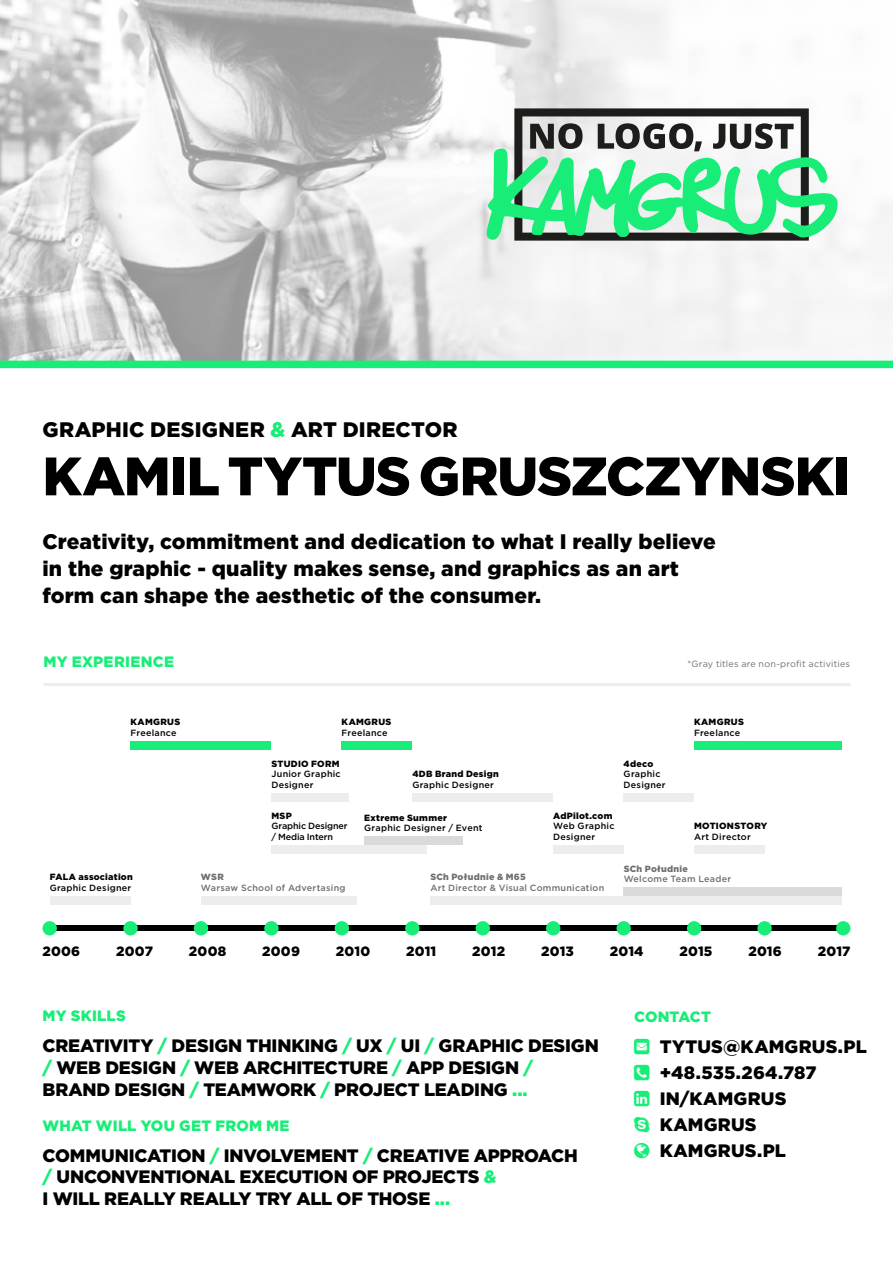
<style>
.page{position:relative;width:893px;height:1263px;background:#fff}
.page>*{position:absolute;margin:0;border:0;box-sizing:border-box;transform-origin:0 0}
.t1{font:900 54px "Gotham";letter-spacing:-.02em;color:#000}
.t2{font:900 21px/27px "Gotham";letter-spacing:.005em;color:#000}
.t3{font:900 18px/21.6px "Gotham";letter-spacing:-.01em;color:#000}
.t4{font:900 18px/25.8px "Gotham";letter-spacing:.01em;color:#000}
.t5{font:900 15px "Gotham";letter-spacing:.015em;color:#18ee77}
.t6{font:900 13.5px "Gotham";letter-spacing:.015em;color:#000}
.t7{font:500 9px/10.5px "Gotham";letter-spacing:.025em;color:#000}
.t8{font:900 9px "Gotham";letter-spacing:.03em;color:#000}
.t9{font:500 9px "Gotham";letter-spacing:.025em;color:#706f6f}
.t10{font:9px "Gotham";letter-spacing:.02em;color:#706f6f}
.t11{font:900 9px "Gotham";letter-spacing:.03em;color:#706f6f}
.t12{font:500 9px/10.5px "Gotham";letter-spacing:-.015em;color:#000}
.s1{color:#18ee77}
</style>
<div class="page">
<img style="left:0;top:0;width:893px;height:361px">
<svg style="left:486px;top:108px;width:352px;height:133px"></svg>
<div style="left:51px;top:926px;width:791px;height:5px;background:#000"></div>
<div style="left:43px;top:921px;width:14px;height:14px;background:#18ee77;border-radius:50%"></div>
<div style="left:335px;top:921px;width:14px;height:14px;background:#18ee77;border-radius:50%"></div>
<div style="left:194px;top:921px;width:14px;height:14px;background:#18ee77;border-radius:50%"></div>
<div style="left:476px;top:921px;width:14px;height:14px;background:#18ee77;border-radius:50%"></div>
<div style="left:123px;top:921px;width:15px;height:14px;background:#18ee77;border-radius:50%"></div>
<div style="left:405px;top:921px;width:14px;height:14px;background:#18ee77;border-radius:50%"></div>
<div style="left:264px;top:921px;width:15px;height:14px;background:#18ee77;border-radius:50%"></div>
<div style="left:546px;top:921px;width:14px;height:14px;background:#18ee77;border-radius:50%"></div>
<div style="left:616px;top:921px;width:15px;height:14px;background:#18ee77;border-radius:50%"></div>
<div style="left:836px;top:921px;width:14px;height:14px;background:#18ee77;border-radius:50%"></div>
<div style="left:757px;top:921px;width:15px;height:14px;background:#18ee77;border-radius:50%"></div>
<div style="left:687px;top:921px;width:14px;height:14px;background:#18ee77;border-radius:50%"></div>
<div style="left:50px;top:896px;width:81px;height:8px;background:#ededed"></div>
<div style="left:271px;top:793px;width:78px;height:8px;background:#ededed"></div>
<div style="left:131px;top:741px;width:140px;height:8px;background:#18ee77"></div>
<div style="left:201px;top:896px;width:155px;height:8px;background:#ededed"></div>
<div style="left:342px;top:741px;width:70px;height:8px;background:#18ee77"></div>
<div style="left:694px;top:741px;width:148px;height:8px;background:#18ee77"></div>
<div style="left:412px;top:793px;width:141px;height:8px;background:#ededed"></div>
<div style="left:430px;top:896px;width:412px;height:8px;background:#ededed"></div>
<div style="left:271px;top:845px;width:156px;height:8px;background:#ededed"></div>
<div style="left:364px;top:836px;width:98px;height:9px;background:#dadada"></div>
<div style="left:694px;top:845px;width:71px;height:8px;background:#ededed"></div>
<div style="left:624px;top:793px;width:70px;height:8px;background:#ededed"></div>
<div style="left:624px;top:887px;width:218px;height:9px;background:#dadada"></div>
<div style="left:553px;top:845px;width:71px;height:8px;background:#ededed"></div>
<hr style="left:44px;top:683px;width:806px;height:3px;background:#ededed">
<div style="left:0;top:361px;width:893px;height:7px;background:#18ee77"></div>
<p class="t2" style="left:43px;top:416px;width:416px">GRAPHIC DESIGNER <span class="s1">&amp;</span> ART DIRECTOR</p>
<h1 class="t1" style="left:43px;top:439px;width:809px">KAMIL TYTUS GRUSZCZYNSKI</h1>
<p class="t2" style="left:43px;top:528px;width:675px">Creativity, commitment and dedication to what I really believe in the graphic - quality makes sense, and graphics as an art form can shape the aesthetic of the consumer.</p>
<p class="t5" style="left:44px;top:651px;width:132px">MY EXPERIENCE</p>
<p class="t10" style="left:687px;top:658px;width:164px">*Gray titles are non-profit activities</p>
<p class="t8" style="left:131px;top:716px;width:51px">KAMGRUS</p>
<p class="t7" style="left:131px;top:727px;width:48px">Freelance</p>
<p class="t8" style="left:342px;top:716px;width:51px">KAMGRUS</p>
<p class="t7" style="left:342px;top:727px;width:48px">Freelance</p>
<p class="t8" style="left:694px;top:716px;width:51px">KAMGRUS</p>
<p class="t7" style="left:694px;top:727px;width:48px">Freelance</p>
<p class="t8" style="left:271px;top:757px;width:70px">STUDIO FORM</p>
<p class="t7" style="left:271px;top:768px;width:71px">Junior Graphic<br>Designer</p>
<p class="t8" style="left:412px;top:768px;width:88px">4DB Brand Design</p>
<p class="t7" style="left:412px;top:779px;width:83px">Graphic Designer</p>
<p class="t8" style="left:624px;top:757px;width:31px">4deco</p>
<p class="t7" style="left:624px;top:768px;width:44px">Graphic<br>Designer</p>
<p class="t8" style="left:271px;top:809px;width:22px">MSP</p>
<p class="t12" style="left:271px;top:820px;width:78px">Graphic Designer / Media Intern</p>
<p class="t8" style="left:553px;top:809px;width:61px">AdPilot.com</p>
<p class="t7" style="left:553px;top:820px;width:63px">Web Graphic<br>Designer</p>
<p class="t8" style="left:364px;top:811px;width:84px">Extreme Summer</p>
<p class="t7" style="left:364px;top:822px;width:120px">Graphic Designer / Event</p>
<p class="t8" style="left:694px;top:820px;width:75px">MOTIONSTORY</p>
<p class="t7" style="left:694px;top:831px;width:58px">Art Director</p>
<p class="t8" style="left:50px;top:871px;width:85px">FALA association</p>
<p class="t7" style="left:50px;top:882px;width:83px">Graphic Designer</p>
<p class="t11" style="left:201px;top:871px;width:24px">WSR</p>
<p class="t9" style="left:201px;top:881px;width:146px">Warsaw School of Advertasing</p>
<p class="t11" style="left:430px;top:871px;width:97px">SCh Południe &amp; M65</p>
<p class="t9" style="left:430px;top:881px;width:175px">Art Director &amp; Visual Communication</p>
<p class="t11" style="left:624px;top:862px;width:66px">SCh Południe</p>
<p class="t9" style="left:624px;top:873px;width:109px">Welcome Team Leader</p>
<p class="t6" style="left:43px;top:942px;width:39px">2006</p>
<p class="t6" style="left:116px;top:942px;width:38px">2007</p>
<p class="t6" style="left:189px;top:942px;width:39px">2008</p>
<p class="t6" style="left:262px;top:942px;width:39px">2009</p>
<p class="t6" style="left:336px;top:942px;width:36px">2010</p>
<p class="t6" style="left:406px;top:942px;width:32px">2011</p>
<p class="t6" style="left:472px;top:942px;width:34px">2012</p>
<p class="t6" style="left:541px;top:942px;width:34px">2013</p>
<p class="t6" style="left:610px;top:942px;width:35px">2014</p>
<p class="t6" style="left:679px;top:942px;width:34px">2015</p>
<p class="t6" style="left:748px;top:942px;width:35px">2016</p>
<p class="t6" style="left:818px;top:942px;width:34px">2017</p>
<p class="t5" style="left:43px;top:1006px;width:85px">MY SKILLS</p>
<p class="t3" style="left:43px;top:1035px;width:558px">CREATIVITY <span class="s1">/</span> DESIGN THINKING <span class="s1">/</span> UX <span class="s1">/</span> UI <span class="s1">/</span> GRAPHIC DESIGN <span class="s1">/</span> WEB DESIGN <span class="s1">/</span> WEB ARCHITECTURE <span class="s1">/</span> APP DESIGN <span class="s1">/<br></span>BRAND DESIGN <span class="s1">/</span> TEAMWORK <span class="s1">/</span> PROJECT LEADING <span class="s1">...</span></p>
<p class="t5" style="left:43px;top:1115px;width:249px">WHAT WILL YOU GET FROM ME</p>
<p class="t3" style="left:43px;top:1144px;width:537px">COMMUNICATION <span class="s1">/</span> INVOLVEMENT <span class="s1">/</span> CREATIVE APPROACH <span class="s1">/</span> UNCONVENTIONAL EXECUTION OF PROJECTS <span class="s1">&amp;<br></span>I WILL REALLY REALLY TRY ALL OF THOSE <span class="s1">...</span></p>
<p class="t5" style="left:634px;top:1006px;width:78px">CONTACT</p>
<p class="t4" style="left:660px;top:1034px;width:209px">TYTUS@KAMGRUS.PL +48.535.264.787<br>IN/KAMGRUS<br>KAMGRUS<br>KAMGRUS.PL</p>
</div>
